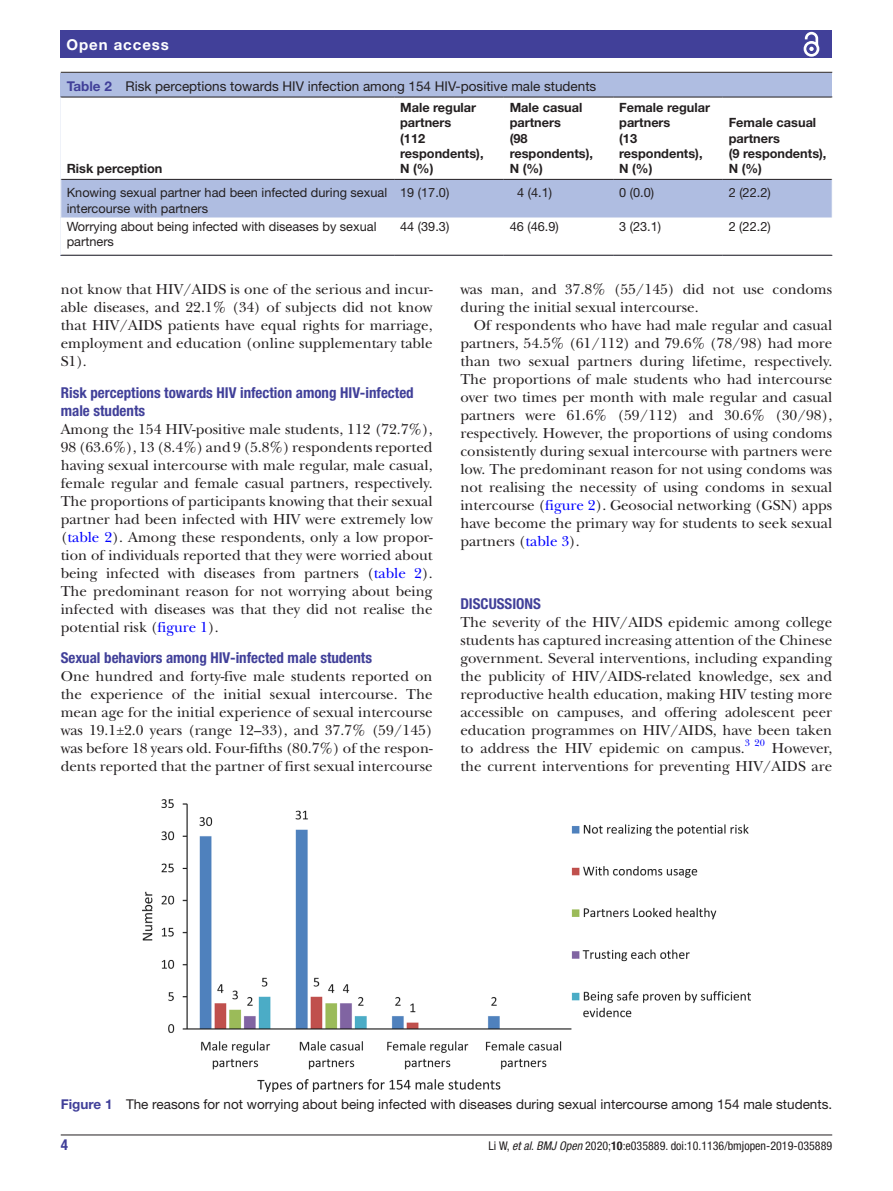
<style>
.page{position:relative;width:893px;height:1191px;background:#fff}
.page>*{position:absolute;margin:0;border:0;box-sizing:border-box;transform-origin:0 0}
.t1{font:15px/18px "New Baskerville";color:#231f20;text-align:justify}
.t2{font:700 condensed 15px/18px "Helvetica Neue LT Std";color:#414099}
.t3{font:700 15px "Helvetica Neue LT Std";letter-spacing:.065em;color:#fff}
.t4{font:13.5px "Helvetica Neue LT Std";color:#231f20}
.t5{font:12.75px/15.3px "Helvetica Neue LT Std";color:#231f20}
.t6{font:700 12.75px/15.3px "Helvetica Neue LT Std";color:#231f20}
.t7{font:condensed 12px "Helvetica Neue LT Std";color:#231f20}
.t8{font:9.9px "New Baskerville";color:#00f}
.s1{font-weight:700;color:#414099}
.s2{color:#00f}
.s3{font-style:italic}
.s4{font-weight:700}
</style>
<div class="page">
<hr style="left:61px;top:1134px;width:771px;height:1px;background:#231f20">
<div style="left:61px;top:31px;width:771px;height:27px;background:#414099"></div>
<svg style="left:803px;top:31px;width:17px;height:26px"></svg>
<div style="left:61px;top:73px;width:771px;height:182px;background:#afbde1"></div>
<hr style="left:61px;top:72px;width:771px;height:1px;background:#231f20">
<div style="left:61px;top:98px;width:771px;height:157px;background:#fff"></div>
<svg style="left:61px;top:180px;width:771px;height:37px"></svg>
<hr style="left:61px;top:97px;width:333px;height:1px;background:#231f20">
<hr style="left:61px;top:179px;width:333px;height:1px;background:#231f20">
<hr style="left:394px;top:97px;width:110px;height:1px;background:#231f20">
<hr style="left:394px;top:179px;width:110px;height:1px;background:#231f20">
<hr style="left:504px;top:97px;width:109px;height:1px;background:#231f20">
<hr style="left:504px;top:179px;width:109px;height:1px;background:#231f20">
<hr style="left:613px;top:97px;width:110px;height:1px;background:#231f20">
<hr style="left:613px;top:179px;width:110px;height:1px;background:#231f20">
<hr style="left:723px;top:97px;width:109px;height:1px;background:#231f20">
<hr style="left:723px;top:179px;width:109px;height:1px;background:#231f20">
<hr style="left:61px;top:255px;width:333px;height:1px;background:#231f20">
<hr style="left:394px;top:255px;width:110px;height:1px;background:#231f20">
<hr style="left:504px;top:255px;width:109px;height:1px;background:#231f20">
<hr style="left:613px;top:255px;width:110px;height:1px;background:#231f20">
<hr style="left:723px;top:255px;width:109px;height:1px;background:#231f20">
<img style="left:143px;top:799px;width:607px;height:292px">
<p class="t3" style="left:66px;top:35px;width:104px">Open access</p>
<p class="t4" style="left:67px;top:78px;width:531px"><span class="s1">Table 2</span> Risk perceptions towards HIV infection among 154 HIV-positive male students</p>
<p class="t6" style="left:67px;top:161px;width:97px">Risk perception</p>
<p class="t6" style="left:400px;top:100px;width:85px">Male regular partners<br>(112 respondents),<br>N (%)</p>
<p class="t6" style="left:510px;top:100px;width:85px">Male casual partners<br>(98 respondents),<br>N (%)</p>
<p class="t6" style="left:619px;top:100px;width:92px">Female regular partners<br>(13 respondents),<br>N (%)</p>
<p class="t6" style="left:729px;top:115px;width:99px">Female casual partners<br>(9 respondents),<br>N (%)</p>
<p class="t5" style="left:67px;top:185px;width:322px">Knowing sexual partner had been infected during sexual intercourse with partners</p>
<p class="t5" style="left:400px;top:185px;width:51px">19 (17.0)</p>
<p class="t5" style="left:517px;top:185px;width:36px">4 (4.1)</p>
<p class="t5" style="left:619px;top:185px;width:36px">0 (0.0)</p>
<p class="t5" style="left:729px;top:185px;width:44px">2 (22.2)</p>
<p class="t5" style="left:67px;top:218px;width:311px">Worrying about being infected with diseases by sexual partners</p>
<p class="t5" style="left:400px;top:218px;width:51px">44 (39.3)</p>
<p class="t5" style="left:510px;top:218px;width:51px">46 (46.9)</p>
<p class="t5" style="left:619px;top:218px;width:44px">3 (23.1)</p>
<p class="t5" style="left:729px;top:218px;width:44px">2 (22.2)</p>
<p class="t1" style="left:61px;top:280px;width:373px">not know that HIV/AIDS is one of the serious and incur&shy;able diseases, and 22.1% (34) of subjects did not know that HIV/AIDS patients have equal rights for marriage, employment and education (online supplementary table S1).</p>
<p class="t2" style="left:61px;top:383px;width:355px">Risk perceptions towards HIV infection among HIV-infected male students</p>
<p class="t1" style="left:61px;top:420px;width:373px">Among the 154 HIV-positive male students, 112 (72.7%), 98 (63.6%), 13 (8.4%) and 9 (5.8%) respondents reported having sexual intercourse with male regular, male casual, female regular and female casual partners, respectively.<br>The proportions of participants knowing that their sexual partner had been infected with HIV were extremely low (<span class="s2">table 2</span>). Among these respondents, only a low propor&shy;tion of individuals reported that they were worried about being infected with diseases from partners (<span class="s2">table 2</span>).<br>The predominant reason for not worrying about being infected with diseases was that they did not realise the potential risk (<span class="s2">figure 1</span>).</p>
<p class="t2" style="left:61px;top:648px;width:313px">Sexual behaviors among HIV-infected male students</p>
<p class="t1" style="left:61px;top:667px;width:373px">One hundred and forty-five male students reported on the experience of the initial sexual intercourse. The mean age for the initial experience of sexual intercourse was 19.1±2.0 years (range 12–33), and 37.7% (59/145) was before 18 years old. Four-fifths (80.7%) of the respon&shy;dents reported that the partner of first sexual intercourse</p>
<p class="t1" style="left:460px;top:280px;width:373px">was man, and 37.8% (55/145) did not use condoms during the initial sexual intercourse.</p>
<p class="t1" style="left:460px;top:316px;width:373px;text-indent:14px">Of respondents who have had male regular and casual partners, 54.5% (61/112) and 79.6% (78/98) had more than two sexual partners during lifetime, respectively.<br>The proportions of male students who had intercourse over two times per month with male regular and casual partners were 61.6% (59/112) and 30.6% (30/98), respectively. However, the proportions of using condoms consistently during sexual intercourse with partners were low. The predominant reason for not using condoms was not realising the necessity of using condoms in sexual intercourse (<span class="s2">figure 2</span>). Geosocial networking (GSN) apps have become the primary way for students to seek sexual partners (<span class="s2">table 3</span>).</p>
<p class="t2" style="left:460px;top:594px;width:45px">Discussio</p>
<p class="t2" style="left:525px;top:594px;width:17px">ns</p>
<p class="t1" style="left:460px;top:613px;width:373px">The severity of the HIV/AIDS epidemic among college students has captured increasing attention of the Chinese government. Several interventions, including expanding the publicity of HIV/AIDS-related knowledge, sex and reproductive health education, making HIV testing more accessible on campuses, and offering adolescent peer education programmes on HIV/AIDS, have been taken to address the HIV epidemic on campus.</p>
<p class="t8" style="left:745px;top:737px;width:22px">3 20</p>
<p class="t1" style="left:460px;top:739px;width:373px;text-align:right">However,<br>the current interventions for preventing HIV/AIDS are</p>
<p class="t4" style="left:61px;top:1096px;width:773px"><span class="s1">Figure 1</span> The reasons for not worrying about being infected with diseases during sexual intercourse among 154 male students.</p>
<p class="t2" style="left:61px;top:1135px;width:9px">4</p>
<p class="t7" style="left:488px;top:1138px;width:345px">Li W, <span class="s3">et al</span>. <span class="s3">BMJ Open</span> 2020;<span class="s4">10</span>:e035889. doi:10.1136/bmjopen-2019-035889</p>
</div>
